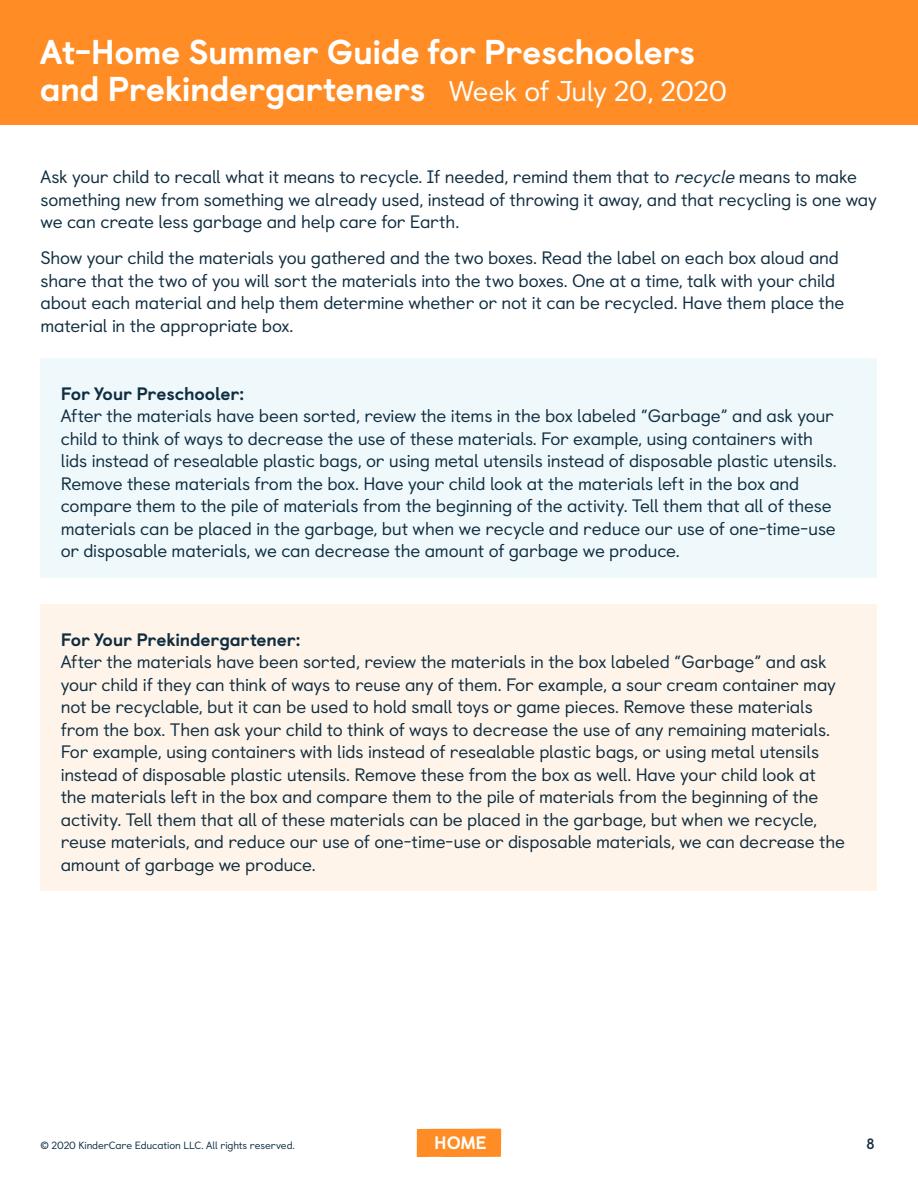
<style>
.page{position:relative;width:918px;height:1188px;background:#fff}
.page>*{position:absolute;margin:0;border:0;box-sizing:border-box;transform-origin:0 0}
.t1{font:800 34.5px/37.5px "Castledown";letter-spacing:-.015em;color:#fff}
.t2{font:18px/22.5px "Castledown";letter-spacing:-.01em;color:#102e41}
.t3{font:800 18px "Castledown";letter-spacing:-.01em;color:#102e41}
.t4{font:800 18px "Castledown";color:#fff}
.t5{font:700 15px "Castledown";color:#102e41}
.t6{font:10.5px "Castledown";letter-spacing:-.01em;color:#102e41}
.s1{font-weight:400;font-size:28.5px}
.s2{font-style:italic}
</style>
<div class="page">
<div style="left:417px;top:1129px;width:84px;height:28px;background:#ff8c24"></div>
<div style="left:0;top:0;width:918px;height:125px;background:#ff8c24"></div>
<div style="left:40px;top:359px;width:838px;height:219px;background:#eff9fc"></div>
<div style="left:40px;top:605px;width:838px;height:286px;background:#fff4e9"></div>
<h1 class="t1" style="left:40px;top:30px;width:689px">At-Home Summer Guide for Preschoolers and Prekindergarteners <span class="s1">Week of July 20, 2020</span></h1>
<p class="t2" style="left:40px;top:164px;width:838px">Ask your child to recall what it means to recycle. If needed, remind them that to <span class="s2">recycle</span> means to make something new from something we already used, instead of throwing it away, and that recycling is one way we can create less garbage and help care for Earth.</p>
<p class="t2" style="left:41px;top:245px;width:805px">Show your child the materials you gathered and the two boxes. Read the label on each box aloud and share that the two of you will sort the materials into the two boxes. One at a time, talk with your child about each material and help them determine whether or not it can be recycled. Have them place the material in the appropriate box.</p>
<p class="t3" style="left:61px;top:379px;width:185px">For Your Preschooler:</p>
<p class="t2" style="left:61px;top:403px;width:777px">After the materials have been sorted, review the items in the box labeled “Garbage” and ask your child to think of ways to decrease the use of these materials. For example, using containers with lids instead of resealable plastic bags, or using metal utensils instead of disposable plastic utensils.<br>Remove these materials from the box. Have your child look at the materials left in the box and compare them to the pile of materials from the beginning of the activity. Tell them that all of these materials can be placed in the garbage, but when we recycle and reduce our use of one-time-use or disposable materials, we can decrease the amount of garbage we produce.</p>
<p class="t3" style="left:61px;top:625px;width:241px">For Your Prekindergartener:</p>
<p class="t2" style="left:61px;top:649px;width:786px">After the materials have been sorted, review the materials in the box labeled “Garbage” and ask your child if they can think of ways to reuse any of them. For example, a sour cream container may not be recyclable, but it can be used to hold small toys or game pieces. Remove these materials from the box. Then ask your child to think of ways to decrease the use of any remaining materials.<br>For example, using containers with lids instead of resealable plastic bags, or using metal utensils instead of disposable plastic utensils. Remove these from the box as well. Have your child look at the materials left in the box and compare them to the pile of materials from the beginning of the activity. Tell them that all of these materials can be placed in the garbage, but when we recycle, reuse materials, and reduce our use of one-time-use or disposable materials, we can decrease the amount of garbage we produce.</p>
<p class="t6" style="left:40px;top:1137px;width:256px">© 2020 KinderCare Education LLC. All rights reserved.</p>
<p class="t4" style="left:434px;top:1128px;width:54px">HOME</p>
<p class="t5" style="left:866px;top:1132px;width:10px">8</p>
</div>
